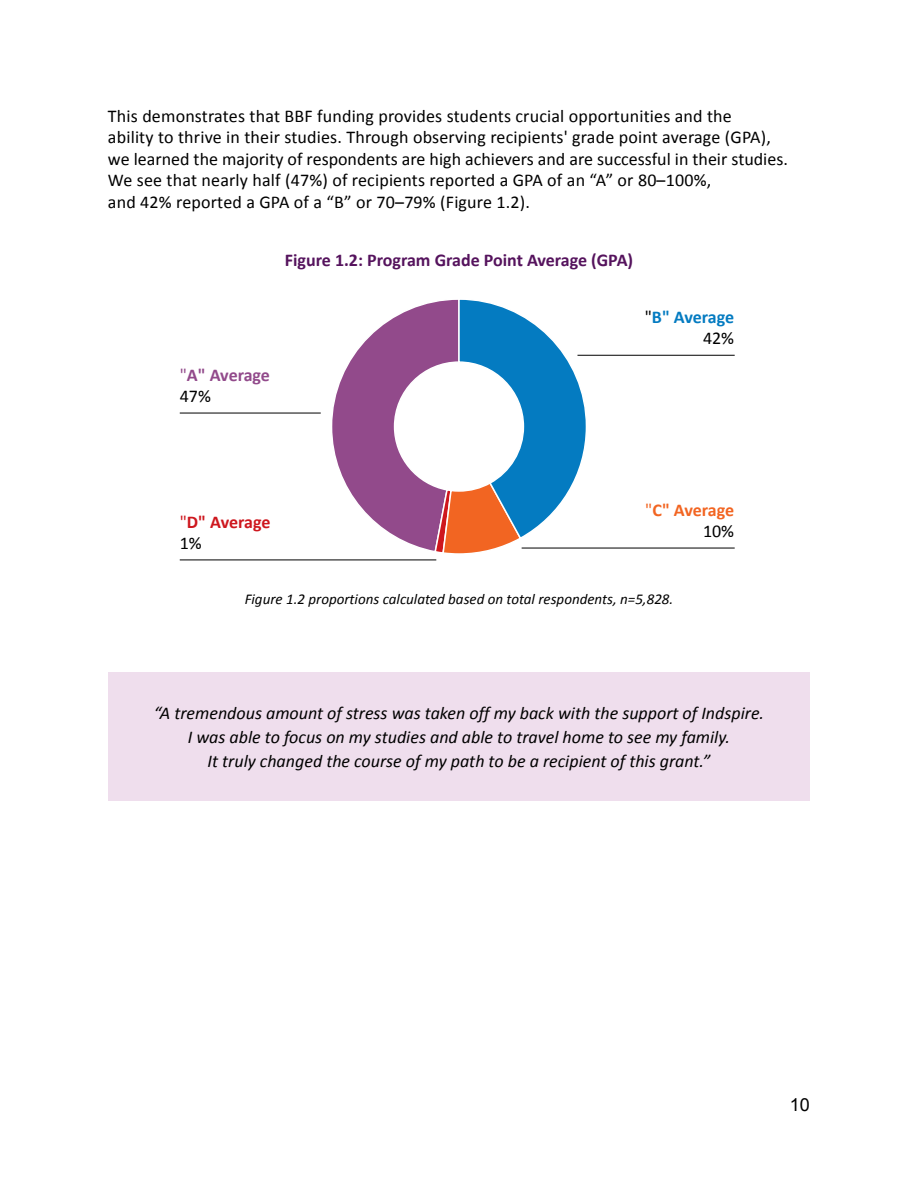
<style>
.page{position:relative;width:918px;height:1188px;background:#fff}
.page>*{position:absolute;margin:0;border:0;box-sizing:border-box;transform-origin:0 0}
.t1{font:18px/21.6px "Calibri";letter-spacing:.01em;color:#000}
.t2{font:italic 18px/24px "Calibri";color:#000;text-align:center}
.t3{font:700 18px "Calibri";color:#55135d}
.t4{font:700 18px/21.6px "Calibri";letter-spacing:-.01em;color:#047bc1;text-align:right}
.t5{font:700 18px/21.6px "Calibri";letter-spacing:-.01em;color:#f26522;text-align:right}
.t6{font:700 18px/21.6px "Calibri";letter-spacing:-.01em;color:#924a8b}
.t7{font:700 18px/21.6px "Calibri";letter-spacing:-.01em;color:#ce171e}
.t8{font:18px "Arial";color:#000}
.t9{font:italic 15px "Calibri";color:#000}
.s1{font-weight:400}
.s2{font-weight:400;color:#000}
</style>
<div class="page">
<hr style="left:180px;top:413px;width:141px;height:1px;background:#000">
<div style="left:108px;top:672px;width:702px;height:129px;background:#efdeed"></div>
<svg style="left:332px;top:299px;width:256px;height:255px"></svg>
<hr style="left:578px;top:355px;width:157px;height:1px;background:#000">
<hr style="left:522px;top:548px;width:213px;height:1px;background:#000">
<hr style="left:180px;top:560px;width:256px;height:1px;background:#000">
<p class="t1" style="left:108px;top:104px;width:681px">This demonstrates that BBF funding provides students crucial opportunities and the<br>ability to thrive in their studies. Through observing recipients' grade point average (GPA), we learned the majority of respondents are high achievers and are successful in their studies.<br>We see that nearly half (47%) of recipients reported a GPA of an “A” or 80–100%,<br>and 42% reported a GPA of a “B” or 70–79% (Figure 1.2).</p>
<p class="t6" style="left:180px;top:363px;width:92px"><span class="s1">"</span>A" Average<br><span class="s2">47%</span></p>
<p class="t3" style="left:285px;top:248px;width:350px">Figure 1.2: Program Grade Point Average (GPA)</p>
<p class="t4" style="left:645px;top:305px;width:91px"><span class="s2">"</span>B" Average<br><span class="s2">42%</span></p>
<p class="t7" style="left:180px;top:510px;width:92px"><span class="s1">"</span>D" Average<br><span class="s2">1%</span></p>
<p class="t5" style="left:645px;top:498px;width:90px"><span class="s1">"</span>C" Average<br><span class="s2">10%</span></p>
<p class="t9" style="left:245px;top:590px;width:430px">Figure 1.2 proportions calculated based on total respondents, n=5,828.</p>
<p class="t2" style="left:154px;top:700px;width:612px">“A tremendous amount of stress was taken off my back with the support of Indspire.<br>I was able to focus on my studies and able to travel home to see my family.<br>It truly changed the course of my path to be a recipient of this grant.”</p>
<p class="t8" style="left:790px;top:1093px;width:22px">10</p>
</div>
